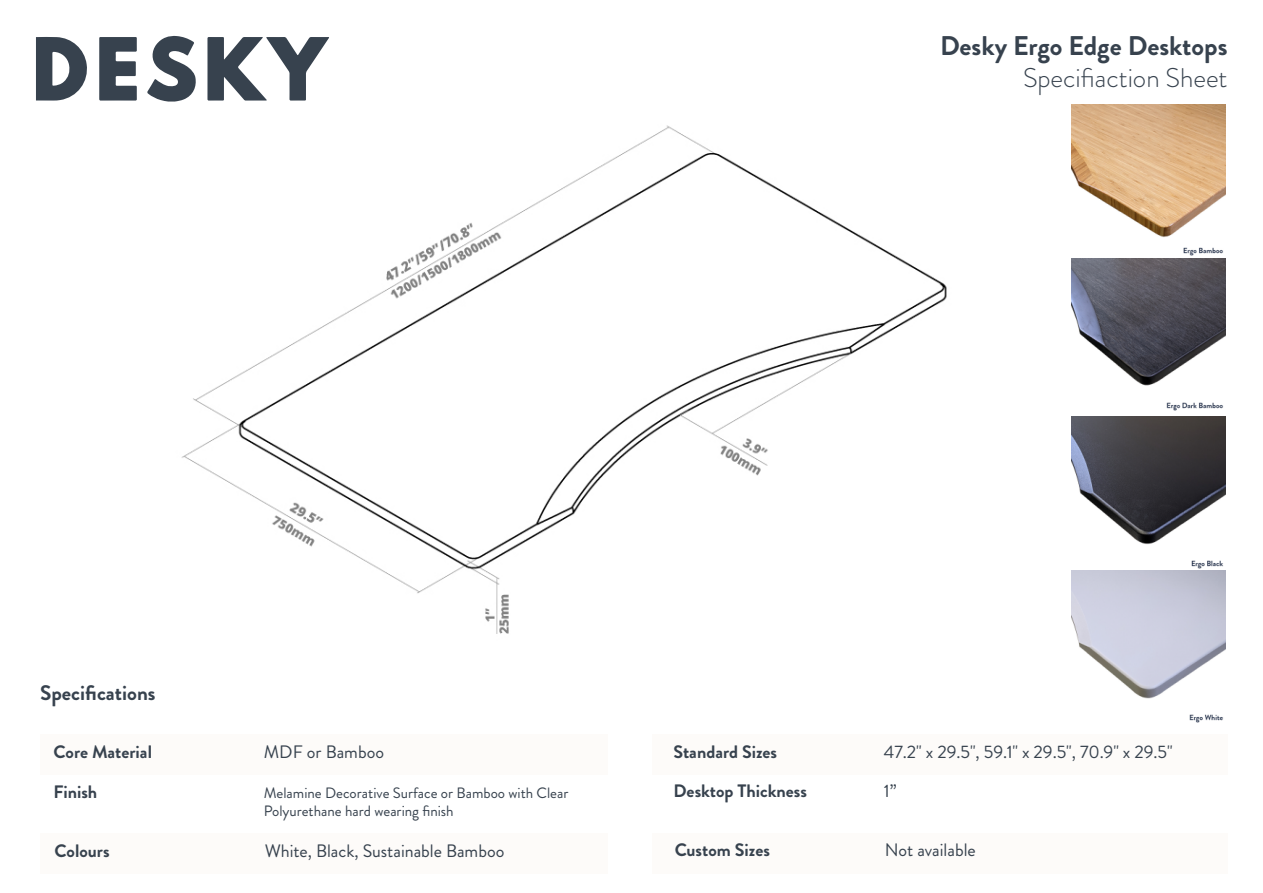
<style>
.page{position:relative;width:1263px;height:893px;background:#fff}
.page>*{position:absolute;margin:0;border:0;box-sizing:border-box;transform-origin:0 0}
.t1{font:700 27px "Brandon Grotesque";color:#37424e}
.t2{font:300 27px "Brandon Grotesque";color:#37424e}
.t3{font:700 21px "Brandon Grotesque";color:#37424e}
.t4{font:18px "Brandon Grotesque";color:#37424e}
.t5{font:700 18px "Brandon Grotesque";color:#37424e}
.t6{font:15px/18px "Brandon Grotesque";color:#37424e}
</style>
<div class="page">
<div style="left:40px;top:734px;width:568px;height:41px;background:#fdfbf9"></div>
<div style="left:652px;top:734px;width:575px;height:41px;background:#fdfbf9"></div>
<div style="left:40px;top:833px;width:568px;height:40px;background:#fdfbf9"></div>
<div style="left:652px;top:833px;width:575px;height:40px;background:#fdfbf9"></div>
<svg style="left:36px;top:37px;width:51px;height:64px"></svg>
<svg style="left:147px;top:35px;width:49px;height:67px"></svg>
<svg style="left:99px;top:37px;width:38px;height:64px"></svg>
<svg style="left:207px;top:37px;width:122px;height:64px"></svg>
<img style="left:1072px;top:417px;width:153px;height:306px">
<img style="left:1072px;top:104px;width:153px;height:307px">
<img style="left:181px;top:125px;width:766px;height:509px">
<h1 class="t1" style="left:940px;top:27px;width:289px">Desky Ergo Edge Desktops</h1>
<h1 class="t2" style="left:1023px;top:60px;width:206px">Specifiaction Sheet</h1>
<p class="t3" style="left:40px;top:678px;width:117px">Specifications</p>
<p class="t5" style="left:54px;top:740px;width:100px">Core Material</p>
<p class="t4" style="left:264px;top:740px;width:122px">MDF or Bamboo</p>
<p class="t5" style="left:54px;top:779px;width:45px">Finish</p>
<p class="t6" style="left:264px;top:783px;width:306px">Melamine Decorative Surface or Bamboo with Clear<br>Polyurethane hard wearing finish</p>
<p class="t5" style="left:55px;top:838px;width:56px">Colours</p>
<p class="t4" style="left:265px;top:838px;width:241px">White, Black, Sustainable Bamboo</p>
<p class="t5" style="left:674px;top:739px;width:105px">Standard Sizes</p>
<p class="t4" style="left:884px;top:739px;width:290px">47.2" x 29.5", 59.1" x 29.5", 70.9" x 29.5"</p>
<p class="t5" style="left:674px;top:778px;width:135px">Desktop Thickness</p>
<p class="t4" style="left:884px;top:779px;width:14px">1”</p>
<p class="t5" style="left:675px;top:837px;width:97px">Custom Sizes</p>
<p class="t4" style="left:885px;top:838px;width:92px">Not available</p>
</div>
